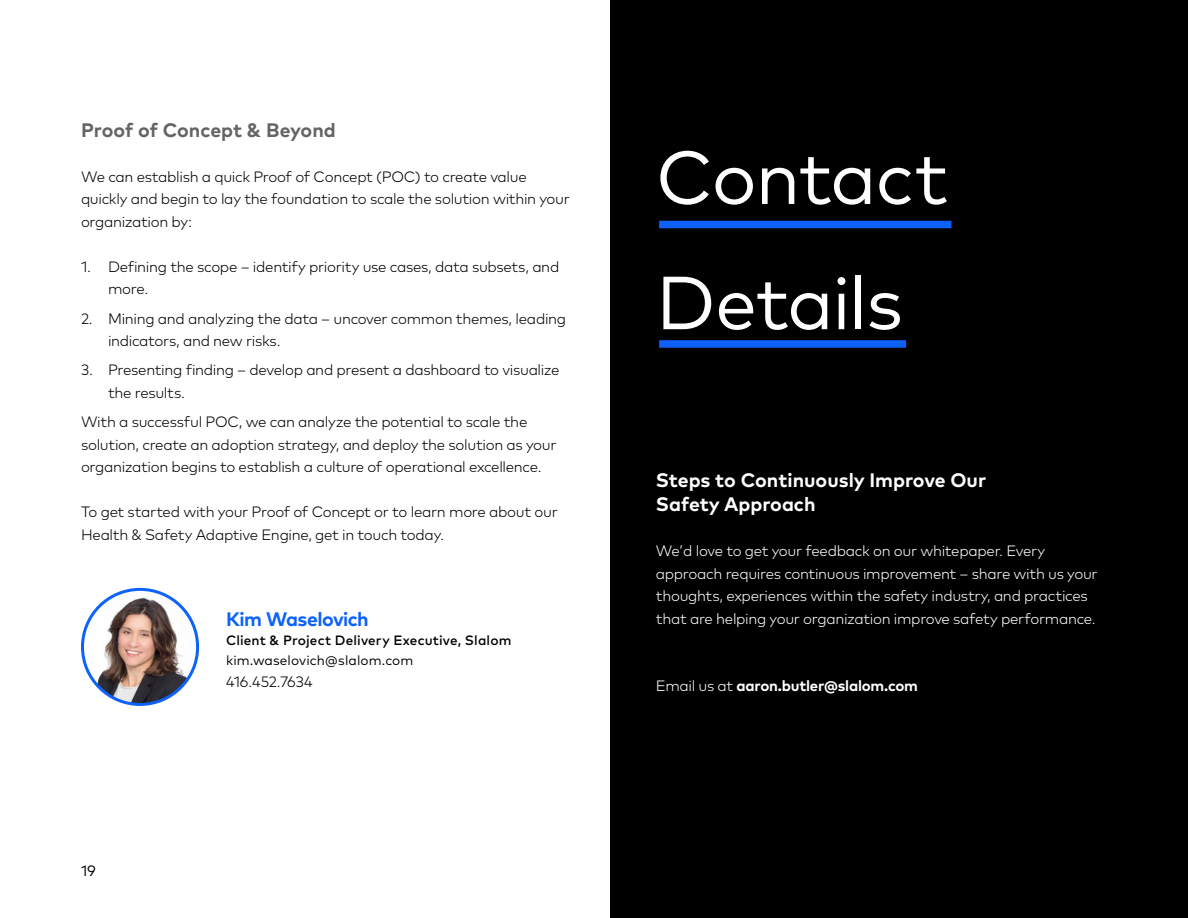
<style>
.page{position:relative;width:1188px;height:918px;background:#fff}
.page>*{position:absolute;margin:0;border:0;box-sizing:border-box;transform-origin:0 0}
.t1{font:75px/125.2px "Mark OT";letter-spacing:-.02em;color:#fff}
.t2{font:700 19.5px/24px "Mark OT";color:#fff}
.t3{font:700 19.5px "Mark OT";color:#636466}
.t4{font:700 19.5px "Mark OT";letter-spacing:-.025em;color:#0c62fb}
.t5{font:300 15px/22.5px "Mark OT";letter-spacing:-.02em;color:#000}
.t6{font:300 15px/22.5px "Mark OT";letter-spacing:-.02em;color:#fff}
.t7{font:700 15px "Mark OT";letter-spacing:-.015em;color:#fff}
.t8{font:15px "Mark OT";color:#000}
.t9{font:500 13.5px "Mark OT";letter-spacing:.01em;color:#000}
.t10{font:13.5px "Mark OT";letter-spacing:.01em;color:#000}
.s1{font-weight:300}
</style>
<div class="page">
<div style="left:611px;top:0;width:577px;height:918px;background:#010000"></div>
<div style="left:659px;top:221px;width:292px;height:7px;background:#0d61fa"></div>
<div style="left:659px;top:340px;width:247px;height:8px;background:#0d61fa"></div>
<img style="left:84px;top:589px;width:114px;height:115px">
<div style="left:81px;top:588px;width:118px;height:118px;border:3px solid #0c62fb;border-radius:50%"></div>
<h2 class="t3" style="left:81px;top:117px;width:256px">Proof of Concept &amp; Beyond</h2>
<p class="t5" style="left:81px;top:165px;width:490px">We can establish a quick Proof of Concept (POC) to create value quickly and begin to lay the foundation to scale the solution within your organization by:</p>
<p class="t5" style="left:108px;top:255px;width:453px;text-indent:-27px">1. Defining the scope – identify priority use cases, data subsets, and more.</p>
<p class="t5" style="left:108px;top:307px;width:460px;text-indent:-27px">2. Mining and analyzing the data – uncover common themes, leading indicators, and new risks.</p>
<p class="t5" style="left:108px;top:359px;width:453px;text-indent:-27px">3. Presenting finding – develop and present a dashboard to visualize the results.</p>
<p class="t5" style="left:81px;top:411px;width:477px">With a successful POC, we can analyze the potential to scale the solution, create an adoption strategy, and deploy the solution as your organization begins to establish a culture of operational excellence.</p>
<p class="t5" style="left:81px;top:501px;width:478px">To get started with your Proof of Concept or to learn more about our<br>Health &amp; Safety Adaptive Engine, get in touch today.</p>
<p class="t8" style="left:81px;top:861px;width:16px">19</p>
<h2 class="t4" style="left:226px;top:606px;width:144px">Kim Waselovich</h2>
<p class="t9" style="left:226px;top:632px;width:287px">Client &amp; Project Delivery Executive, Slalom</p>
<p class="t10" style="left:226px;top:652px;width:189px">kim.waselovich@slalom.com</p>
<p class="t5" style="left:226px;top:671px;width:88px">416.452.7634</p>
<h1 class="t1" style="left:656px;top:114px;width:294px">Contact<br>Details</h1>
<h2 class="t2" style="left:656px;top:468px;width:332px">Steps to Continuously Improve Our<br>Safety Approach</h2>
<p class="t6" style="left:656px;top:540px;width:443px">We’d love to get your feedback on our whitepaper. Every approach requires continuous improvement – share with us your thoughts, experiences within the safety industry, and practices that are helping your organization improve safety performance.</p>
<p class="t7" style="left:656px;top:676px;width:264px"><span class="s1">Email us at</span> aaron.butler@slalom.com</p>
</div>
